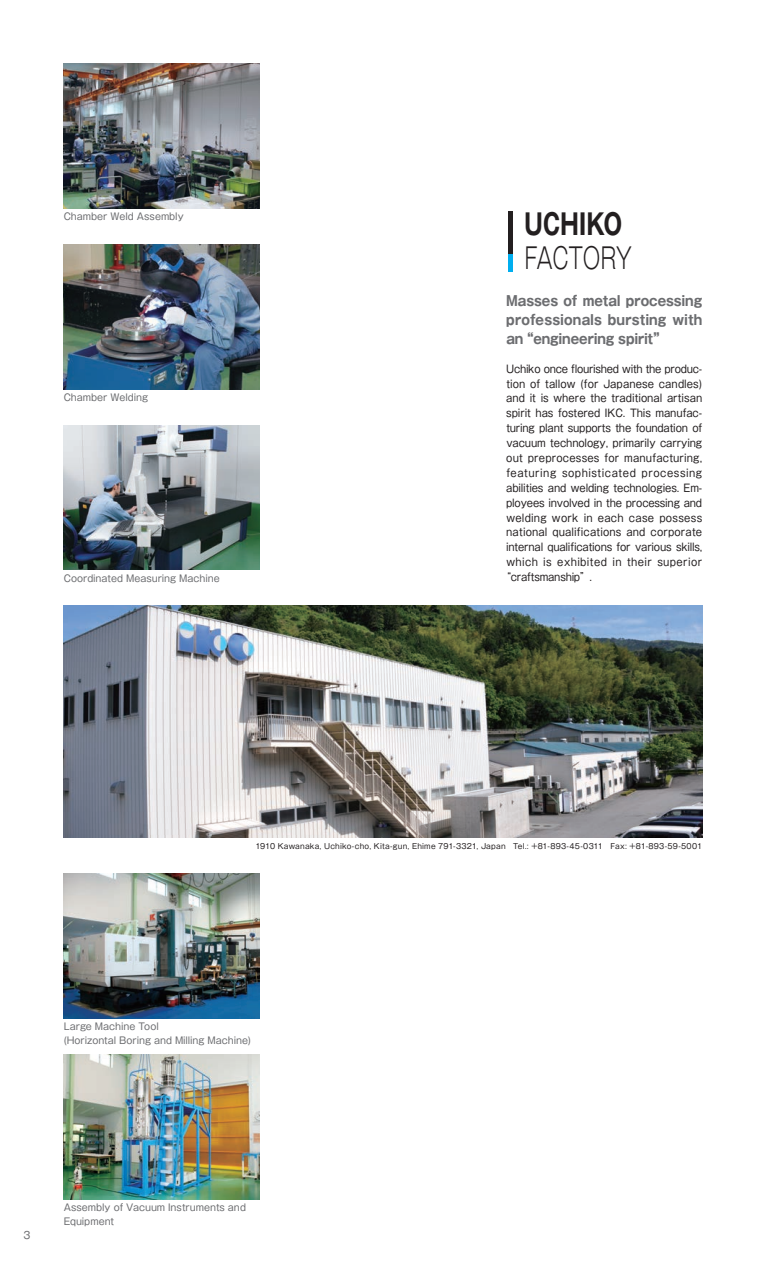
<style>
.page{position:relative;width:766px;height:1263px;background:#fff}
.page>*{position:absolute;margin:0;border:0;box-sizing:border-box;transform-origin:0 0}
.t1{font:300 28.65px "Gothic MB101 Pro";letter-spacing:-.02em;color:#231f20;scale:.75 1}
.t2{font:700 28.65px "Gothic MB101 Pro";letter-spacing:.01em;color:#231f20;scale:.73 1}
.t3{font:700 13.8px/19.2px "Gothic MB101 Pro";color:#6c6d70;text-align:justify;scale:.9 1}
.t4{font:10.65px "Gothic MB101 Pro";letter-spacing:-.005em;color:#231f20;scale:.94 1}
.t5{font:10.65px "Gothic MB101 Pro";letter-spacing:-.03em;color:#231f20;scale:.94 1}
.t6{font:10.65px "Gothic MB101 Pro";letter-spacing:.015em;color:#231f20;scale:.94 1}
.t7{font:10.65px "Gothic MB101 Pro";letter-spacing:.05em;color:#231f20;scale:.94 1}
.t8{font:10.65px "Gothic MB101 Pro";letter-spacing:.035em;color:#231f20;scale:.94 1}
.t9{font:10.65px "Gothic MB101 Pro";letter-spacing:.03em;color:#231f20;scale:.94 1}
.t10{font:10.65px "Gothic MB101 Pro";letter-spacing:-.025em;color:#231f20;scale:.94 1}
.t11{font:10.05px "Gothic MB101 Pro";color:#6c6d70}
.t12{font:9.6px "Gothic MB101 Pro";letter-spacing:-.005em;color:#6c6d70}
.t13{font:7.5px "Gothic MB101 Pro";letter-spacing:.025em;color:#231f20}
</style>
<div class="page">
<img style="left:64px;top:606px;width:638px;height:232px">
<img style="left:64px;top:64px;width:195px;height:144px">
<img style="left:64px;top:425px;width:195px;height:145px">
<img style="left:64px;top:244px;width:195px;height:145px">
<img style="left:64px;top:1054px;width:195px;height:145px">
<img style="left:64px;top:874px;width:195px;height:144px">
<div style="left:507px;top:254px;width:5px;height:17px;background:#00aeef"></div>
<div style="left:507px;top:212px;width:5px;height:42px;background:#231f20"></div>
<p class="t12" style="left:64px;top:209px;width:121px">Chamber Weld Assembly</p>
<p class="t12" style="left:64px;top:389px;width:86px">Chamber Welding</p>
<p class="t12" style="left:64px;top:570px;width:157px">Coordinated Measuring Machine</p>
<p class="t2" style="left:524px;top:200px;width:135px">UCHIKO</p>
<p class="t1" style="left:524px;top:234px;width:145px">FACTORY</p>
<p class="t3" style="left:506px;top:289px;width:219px">Masses of metal processing professionals bursting with an “engineering spirit”</p>
<p class="t5" style="left:506px;top:360px;width:210px">Uchiko once flourished with the produc-</p>
<p class="t4" style="left:506px;top:375px;width:210px">tion of tallow (for Japanese candles)</p>
<p class="t4" style="left:506px;top:390px;width:210px">and it is where the traditional artisan</p>
<p class="t4" style="left:506px;top:404px;width:210px">spirit has fostered IKC. This manufac-</p>
<p class="t4" style="left:506px;top:419px;width:210px">turing plant supports the foundation of</p>
<p class="t4" style="left:506px;top:434px;width:210px">vacuum technology, primarily carrying</p>
<p class="t6" style="left:506px;top:449px;width:210px">out preprocesses for manufacturing,</p>
<p class="t7" style="left:506px;top:464px;width:210px">featuring sophisticated processing</p>
<p class="t4" style="left:506px;top:479px;width:210px">abilities and welding technologies. Em-</p>
<p class="t4" style="left:506px;top:494px;width:210px">ployees involved in the processing and</p>
<p class="t9" style="left:506px;top:509px;width:210px">welding work in each case possess</p>
<p class="t4" style="left:506px;top:523px;width:210px">national qualifications and corporate</p>
<p class="t4" style="left:506px;top:538px;width:210px">internal qualifications for various skills,</p>
<p class="t8" style="left:506px;top:553px;width:210px">which is exhibited in their superior</p>
<p class="t10" style="left:501px;top:568px;width:98px">“craftsmanship”.</p>
<p class="t13" style="left:255px;top:839px;width:448px">1910 Kawanaka, Uchiko-cho, Kita-gun, Ehime 791-3321, Japan Tel.: +81-893-45-0311 Fax: +81-893-59-5001</p>
<p class="t12" style="left:64px;top:1019px;width:97px">Large Machine Tool</p>
<p class="t12" style="left:64px;top:1032px;width:189px">(Horizontal Boring and Milling Machine)</p>
<p class="t11" style="left:23px;top:1227px;width:8px">3</p>
<p class="t12" style="left:64px;top:1199px;width:184px">Assembly of Vacuum Instruments and</p>
<p class="t12" style="left:64px;top:1213px;width:52px">Equipment</p>
</div>
